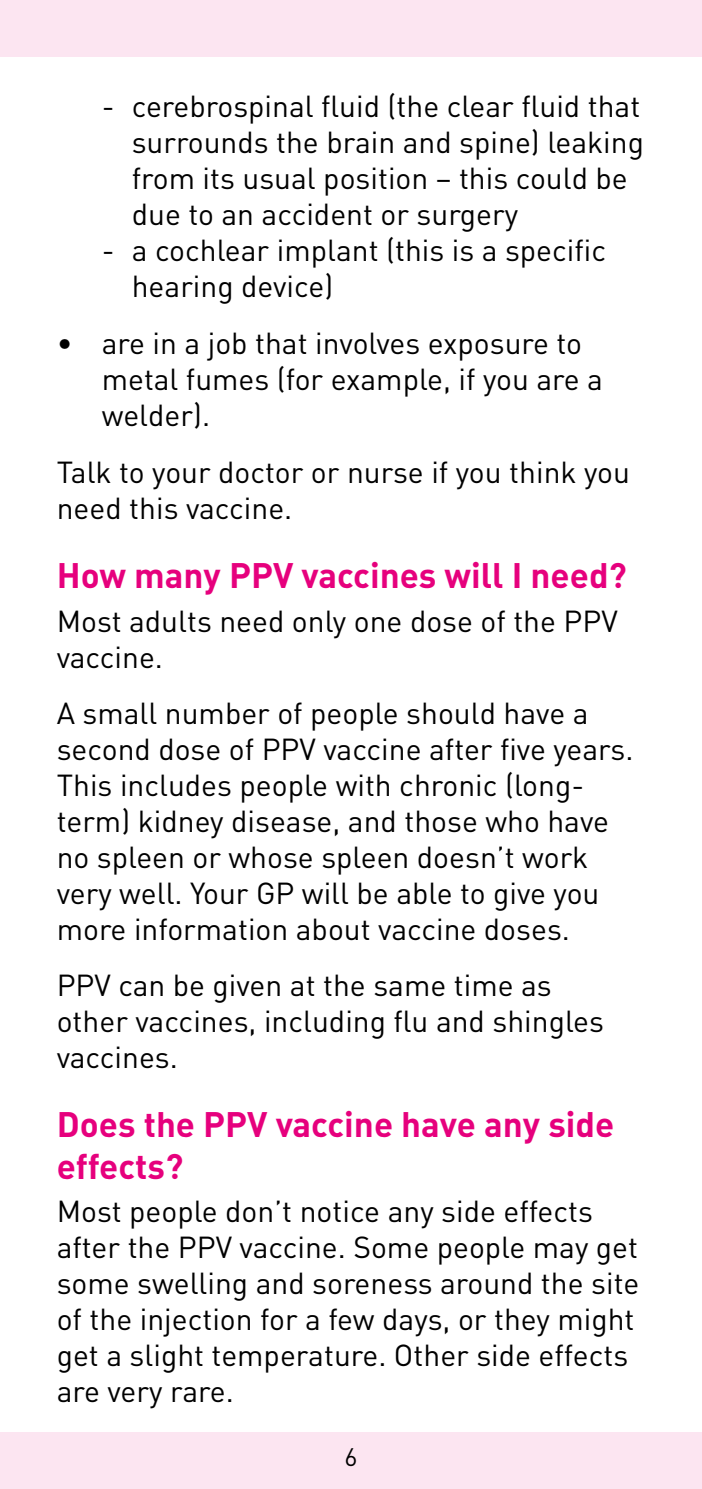
<style>
.page{position:relative;width:702px;height:1489px;background:#fff}
.page>*{position:absolute;margin:0;border:0;box-sizing:border-box;transform-origin:0 0}
.t1{font:35px/42px "DIN Bold Alternate";color:#e6007d}
.t2{font:30px/36px "DIN";color:#000}
.t3{font:25px "DIN";color:#000}
</style>
<div class="page">
<div style="left:0;top:1432px;width:702px;height:56px;background:#fce5f1"></div>
<div style="left:0;top:0;width:702px;height:57px;background:#fce5f1"></div>
<p class="t2" style="left:132px;top:87px;width:513px;text-indent:-30px">- cerebrospinal fluid (the clear fluid that surrounds the brain and spine) leaking from its usual position – this could be due to an accident or surgery</p>
<p class="t2" style="left:132px;top:231px;width:476px;text-indent:-30px">- a cochlear implant (this is a specific hearing device)</p>
<p class="t2" style="left:102px;top:324px;width:502px;text-indent:-45px">• are in a job that involves exposure to metal fumes (for example, if you are a welder).</p>
<p class="t2" style="left:57px;top:454px;width:574px">Talk to your doctor or nurse if you think you need this vaccine.</p>
<p class="t1" style="left:57px;top:553px;width:571px">How many PPV vaccines will I need?</p>
<p class="t2" style="left:57px;top:602px;width:562px">Most adults need only one dose of the PPV vaccine.</p>
<p class="t2" style="left:57px;top:694px;width:578px">A small number of people should have a second dose of PPV vaccine after five years.<br>This includes people with chronic (long&shy;term) kidney disease, and those who have no spleen or whose spleen doesn’t work very well. Your GP will be able to give you more information about vaccine doses.</p>
<p class="t2" style="left:57px;top:966px;width:548px">PPV can be given at the same time as other vaccines, including flu and shingles vaccines.</p>
<p class="t1" style="left:57px;top:1101px;width:559px">Does the PPV vaccine have any side effects?</p>
<p class="t2" style="left:57px;top:1192px;width:584px">Most people don’t notice any side effects after the PPV vaccine. Some people may get some swelling and soreness around the site of the injection for a few days, or they might get a slight temperature. Other side effects are very rare.</p>
<p class="t3" style="left:344px;top:1440px;width:15px">6</p>
</div>
